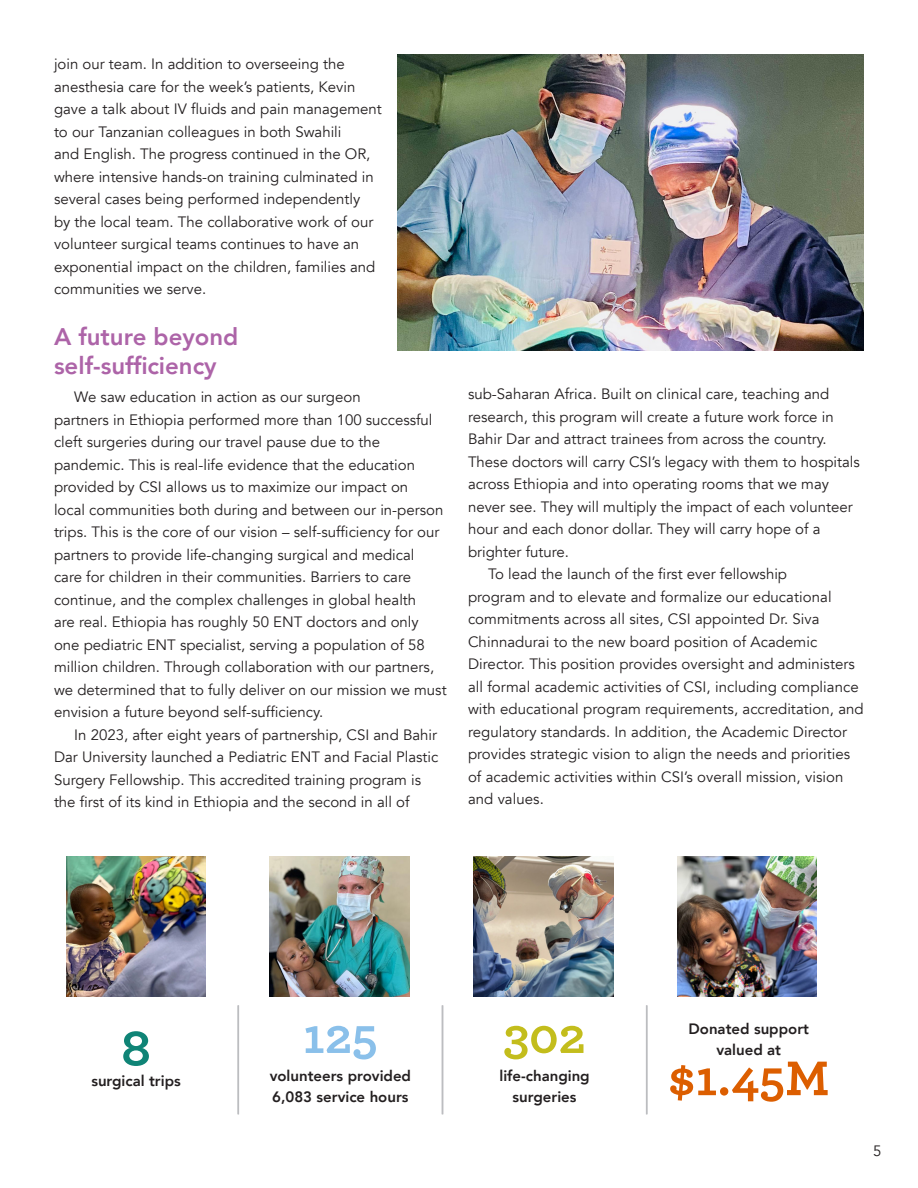
<style>
.page{position:relative;width:918px;height:1188px;background:#fff}
.page>*{position:absolute;margin:0;border:0;box-sizing:border-box;transform-origin:0 0}
.t1{font:700 51px "Archer";color:#dc5e00}
.t2{font:700 51px "Archer";color:#8ac0ea}
.t3{font:700 51px "Archer";color:#c3bd1c}
.t4{font:700 51px "Archer";color:#0f8476}
.t5{font:800 24px/28.8px "Avenir";color:#ad64a8}
.t6{font:15px/22.5px "Avenir";color:#231f20}
.t7{font:800 15px/21px "Avenir";color:#231f20;text-align:center}
</style>
<div class="page">
<img style="left:397px;top:54px;width:467px;height:297px">
<hr style="left:238px;top:1005px;width:1px;height:109px;background:#bcbdc0">
<hr style="left:442px;top:1005px;width:1px;height:109px;background:#bcbdc0">
<hr style="left:646px;top:1005px;width:1px;height:109px;background:#bcbdc0">
<img style="left:66px;top:857px;width:140px;height:139px">
<img style="left:677px;top:857px;width:140px;height:139px">
<img style="left:474px;top:857px;width:139px;height:139px">
<img style="left:270px;top:857px;width:139px;height:139px">
<p class="t6" style="left:54px;top:53px;width:329px">join our team. In addition to overseeing the anesthesia care for the week’s patients, Kevin gave a talk about IV fluids and pain management to our Tanzanian colleagues in both Swahili<br>and English. The progress continued in the OR, where intensive hands-on training culminated in several cases being performed independently<br>by the local team. The collaborative work of our volunteer surgical teams continues to have an exponential impact on the children, families and communities we serve.</p>
<p class="t5" style="left:54px;top:323px;width:186px">A future beyond self-sufficiency</p>
<p class="t6" style="left:54px;top:386px;width:394px;text-indent:20px">We saw education in action as our surgeon<br>partners in Ethiopia performed more than 100 successful cleft surgeries during our travel pause due to the pandemic. This is real-life evidence that the education provided by CSI allows us to maximize our impact on<br>local communities both during and between our in-person trips. This is the core of our vision – self-sufficiency for our partners to provide life-changing surgical and medical<br>care for children in their communities. Barriers to care continue, and the complex challenges in global health<br>are real. Ethiopia has roughly 50 ENT doctors and only one pediatric ENT specialist, serving a population of 58 million children. Through collaboration with our partners, we determined that to fully deliver on our mission we must envision a future beyond self-sufficiency.</p>
<p class="t6" style="left:54px;top:723px;width:386px;text-indent:20px">In 2023, after eight years of partnership, CSI and Bahir Dar University launched a Pediatric ENT and Facial Plastic Surgery Fellowship. This accredited training program is the first of its kind in Ethiopia and the second in all of</p>
<p class="t6" style="left:468px;top:383px;width:393px">sub-Saharan Africa. Built on clinical care, teaching and research, this program will create a future work force in Bahir Dar and attract trainees from across the country.<br>These doctors will carry CSI’s legacy with them to hospitals across Ethiopia and into operating rooms that we may never see. They will multiply the impact of each volunteer hour and each donor dollar. They will carry hope of a brighter future.</p>
<p class="t6" style="left:468px;top:563px;width:397px;text-indent:20px">To lead the launch of the first ever fellowship<br>program and to elevate and formalize our educational commitments across all sites, CSI appointed Dr. Siva Chinnadurai to the new board position of Academic Director. This position provides oversight and administers all formal academic activities of CSI, including compliance with educational program requirements, accreditation, and regulatory standards. In addition, the Academic Director provides strategic vision to align the needs and priorities of academic activities within CSI’s overall mission, vision and values.</p>
<p class="t4" style="left:121px;top:1008px;width:31px">8</p>
<p class="t7" style="left:91px;top:1071px;width:91px">surgical trips</p>
<p class="t2" style="left:303px;top:996px;width:77px">125</p>
<p class="t7" style="left:270px;top:1065px;width:143px;text-align:left">volunteers provided<br>6,083 service hours</p>
<p class="t3" style="left:503px;top:996px;width:84px">302</p>
<p class="t7" style="left:499px;top:1065px;width:92px">life-changing surgeries</p>
<p class="t7" style="left:689px;top:1018px;width:122px">Donated support valued at</p>
<p class="t1" style="left:668px;top:1038px;width:163px">$1.45M</p>
<p class="t6" style="left:873px;top:1140px;width:10px">5</p>
</div>
